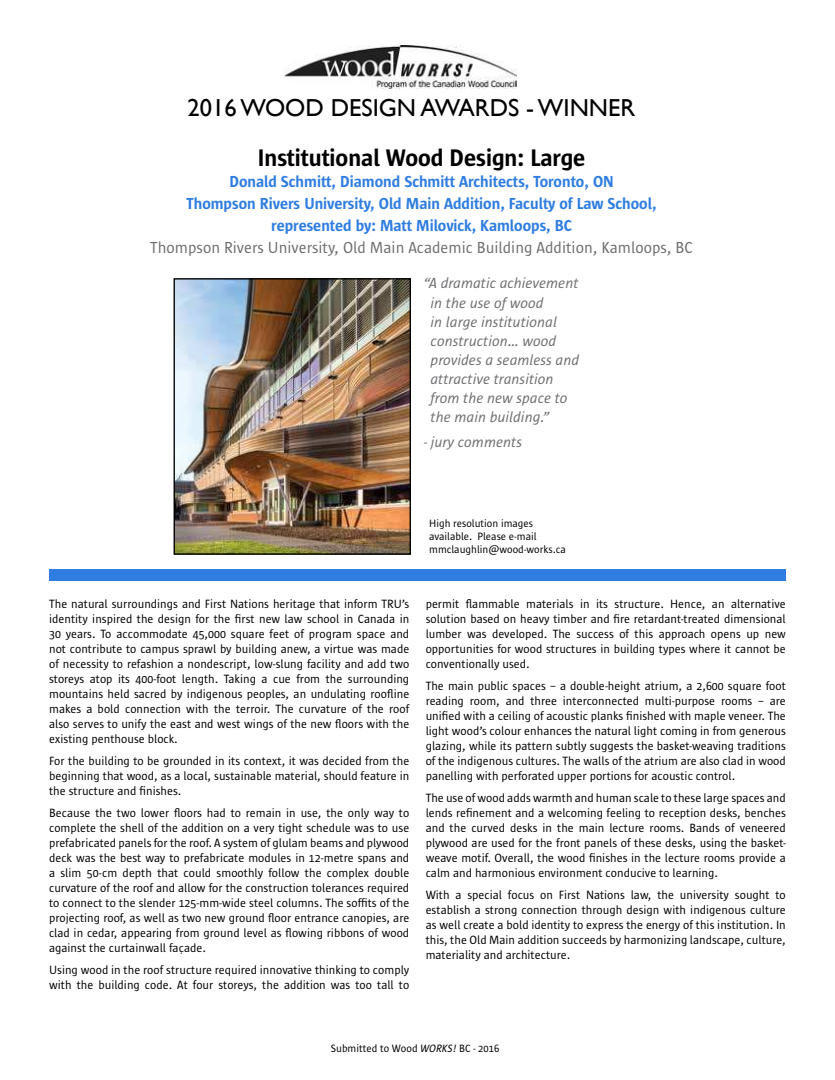
<style>
.page{position:relative;width:835px;height:1080px;background:#fff}
.page>*{position:absolute;margin:0;border:0;box-sizing:border-box;transform-origin:0 0}
.t1{font:600 24.56px "Sun Sans";color:#000}
.t2{font:24.56px "Gill Sans";color:#000}
.t3{font:600 16.36px/21.8px "Sun Sans";color:#2f7de1;text-align:center}
.t4{font:16.36px "Sun Sans";color:#6d6e71}
.t5{font:italic 15px/19.1px "Sun Sans";color:#6d6e71}
.t6{font:12.28px/15px "Sun Sans";color:#000;text-align:justify}
.t7{font:10.92px/13.1px "Sun Sans";color:#000}
.s1{font-style:italic}
</style>
<div class="page">
<img style="left:284px;top:45px;width:232px;height:43px">
<img style="left:175px;top:280px;width:234px;height:273px">
<div style="left:173px;top:278px;width:238px;height:277px;border:1px solid #000"></div>
<div style="left:49px;top:569px;width:736px;height:12px;background:#2f7de1"></div>
<h1 class="t2" style="left:187px;top:94px;width:449px">2016 WOOD DESIGN AWARDS - WINNER</h1>
<h1 class="t1" style="left:258px;top:148px;width:329px">Institutional Wood Design: Large</h1>
<h2 class="t3" style="left:187px;top:172px;width:471px">Donald Schmitt, Diamond Schmitt Architects, Toronto, ON<br>Thompson Rivers University, Old Main Addition, Faculty of Law School, represented by: Matt Milovick, Kamloops, BC</h2>
<h2 class="t4" style="left:150px;top:241px;width:544px">Thompson Rivers University, Old Main Academic Building Addition, Kamloops, BC</h2>
<p class="t5" style="left:430px;top:275px;width:150px;text-indent:-7px">“A dramatic achievement in the use of wood<br>in large institutional construction… wood provides a seamless and attractive transition from the new space to the main building.”</p>
<p class="t5" style="left:423px;top:433px;width:100px">- jury comments</p>
<p class="t7" style="left:429px;top:517px;width:138px">High resolution images available. Please e-mail mmclaughlin@wood-works.ca</p>
<p class="t6" style="left:49px;top:598px;width:362px">The natural surroundings and First Nations heritage that inform TRU’s identity inspired the design for the irst new law school in Canada in 30 years. To accommodate 45,000 square feet of program space and not contribute to campus sprawl by building anew, a virtue was made of necessity to refashion a nondescript, low-slung facility and add two storeys atop its 400-foot length. Taking a cue from the surrounding mountains held sacred by indigenous peoples, an undulating rooline makes a bold connection with the terroir. The curvature of the roof also serves to unify the east and west wings of the new loors with the existing penthouse block.</p>
<p class="t6" style="left:49px;top:754px;width:361px">For the building to be grounded in its context, it was decided from the beginning that wood, as a local, sustainable material, should feature in the structure and inishes.</p>
<p class="t6" style="left:49px;top:806px;width:361px">Because the two lower loors had to remain in use, the only way to complete the shell of the addition on a very tight schedule was to use prefabricated panels for the roof. A system of glulam beams and plywood deck was the best way to prefabricate modules in 12-metre spans and a slim 50-cm depth that could smoothly follow the complex double curvature of the roof and allow for the construction tolerances required to connect to the slender 125-mm-wide steel columns. The sofits of the projecting roof, as well as two new ground loor entrance canopies, are clad in cedar, appearing from ground level as lowing ribbons of wood against the curtainwall façade.</p>
<p class="t6" style="left:49px;top:963px;width:361px">Using wood in the roof structure required innovative thinking to comply with the building code. At four storeys, the addition was too tall to</p>
<p class="t6" style="left:425px;top:597px;width:361px">permit lammable materials in its structure. Hence, an alternative solution based on heavy timber and ire retardant-treated dimensional lumber was developed. The success of this approach opens up new opportunities for wood structures in building types where it cannot be conventionally used.</p>
<p class="t6" style="left:425px;top:679px;width:361px">The main public spaces – a double-height atrium, a 2,600 square foot reading room, and three interconnected multi-purpose rooms – are uniied with a ceiling of acoustic planks inished with maple veneer. The light wood’s colour enhances the natural light coming in from generous glazing, while its pattern subtly suggests the basket-weaving traditions of the indigenous cultures. The walls of the atrium are also clad in wood panelling with perforated upper portions for acoustic control.</p>
<p class="t6" style="left:425px;top:791px;width:361px">The use of wood adds warmth and human scale to these large spaces and lends reinement and a welcoming feeling to reception desks, benches and the curved desks in the main lecture rooms. Bands of veneered plywood are used for the front panels of these desks, using the basket&shy;weave motif. Overall, the wood inishes in the lecture rooms provide a calm and harmonious environment conducive to learning.</p>
<p class="t6" style="left:425px;top:888px;width:361px">With a special focus on First Nations law, the university sought to establish a strong connection through design with indigenous culture as well create a bold identity to express the energy of this institution. In this, the Old Main addition succeeds by harmonizing landscape, culture, materiality and architecture.</p>
<p class="t7" style="left:331px;top:1042px;width:170px">Submitted to Wood <span class="s1">WORKS!</span> BC - 2016</p>
</div>
